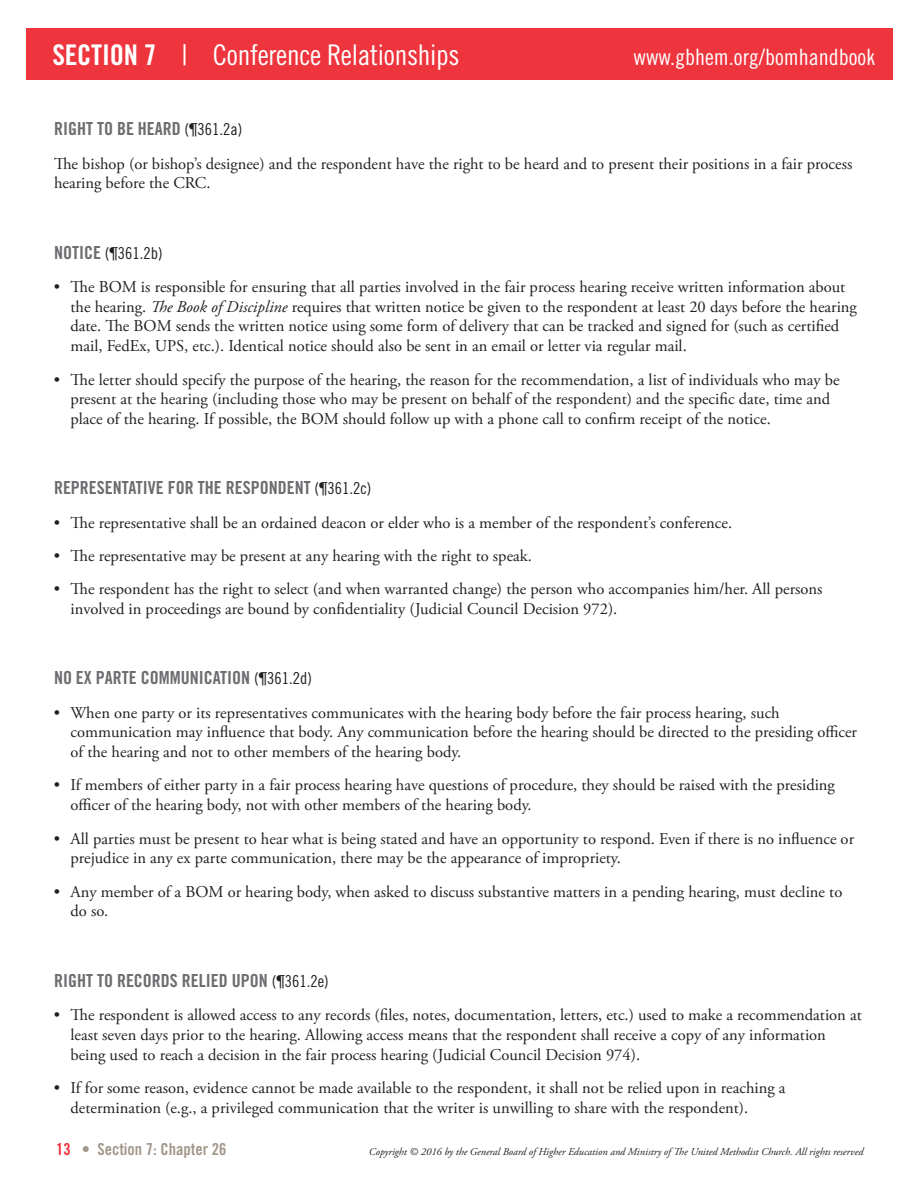
<style>
.page{position:relative;width:918px;height:1188px;background:#fff}
.page>*{position:absolute;margin:0;border:0;box-sizing:border-box;transform-origin:0 0}
.t1{font:28.5px "Trade Gothic Cond Eighteen";letter-spacing:-.01em;color:#fff}
.t2{font:22.5px "Trade Gothic Cond Eighteen";color:#fff}
.t3{font:18px "Trade Gothic Bold Cond Twenty";color:#6c6d70}
.t4{font:16.5px/19.8px "Adobe Garamond Pro";color:#231f20}
.t5{font:16.5px "Trade Gothic Bold Cond Twenty";color:#a2978b}
.t6{font:16.5px "Trade Gothic Cond Eighteen";color:#231f20}
.t7{font:italic 10.5px "Adobe Garamond Pro";color:#231f20}
.s1{font-family:"Trade Gothic Bold Cond Twenty"}
.s2{font-family:"Trade Gothic Cond Eighteen";font-size:16.5px;color:#231f20}
.s3{font-family:"Trade Gothic Bold Cond Twenty";font-size:18px;color:#6c6d70}
.s4{font-style:italic}
.s5{color:#ee343d}
</style>
<div class="page">
<div style="left:26px;top:28px;width:866px;height:52px;background:#ee343d"></div>
<h1 class="t1" style="left:53px;top:38px;width:409px"><span class="s1">SECTION 7</span> | Conference Relationships</h1>
<h2 class="t2" style="left:634px;top:43px;width:243px">www.gbhem.org/bomhandbook</h2>
<p class="t3" style="left:54px;top:118px;width:190px">RIGHT TO BE HEARD <span class="s2">(¶361.2a)</span></p>
<p class="t4" style="left:54px;top:154px;width:800px">The bishop (or bishop’s designee) and the respondent have the right to be heard and to present their positions in a fair process hearing before the CRC.</p>
<p class="t6" style="left:54px;top:243px;width:110px"><span class="s3">NOTICE</span> (¶361.2b)</p>
<p class="t4" style="left:70px;top:277px;width:788px;text-indent:-16px">• The BOM is responsible for ensuring that all parties involved in the fair process hearing receive written information about the hearing. <span class="s4">The Book of Discipline</span> requires that written notice be given to the respondent at least 20 days before the hearing date. The BOM sends the written notice using some form of delivery that can be tracked and signed for (such as certified mail, FedEx, UPS, etc.). Identical notice should also be sent in an email or letter via regular mail.</p>
<p class="t4" style="left:70px;top:370px;width:771px;text-indent:-16px">• The letter should specify the purpose of the hearing, the reason for the recommendation, a list of individuals who may be present at the hearing (including those who may be present on behalf of the respondent) and the specific date, time and place of the hearing. If possible, the BOM should follow up with a phone call to confirm receipt of the notice.</p>
<p class="t3" style="left:54px;top:477px;width:319px">REPRESENTATIVE FOR THE RESPONDENT <span class="s2">(¶361.2c)</span></p>
<p class="t4" style="left:54px;top:513px;width:680px">• The representative shall be an ordained deacon or elder who is a member of the respondent’s conference.</p>
<p class="t4" style="left:54px;top:546px;width:479px">• The representative may be present at any hearing with the right to speak.</p>
<p class="t4" style="left:70px;top:580px;width:754px;text-indent:-16px">• The respondent has the right to select (and when warranted change) the person who accompanies him/her. All persons involved in proceedings are bound by confidentiality (Judicial Council Decision 972).</p>
<p class="t3" style="left:54px;top:667px;width:260px">NO EX PARTE COMMUNICATION <span class="s2">(¶361.2d)</span></p>
<p class="t4" style="left:70px;top:703px;width:788px;text-indent:-16px">• When one party or its representatives communicates with the hearing body before the fair process hearing, such communication may influence that body. Any communication before the hearing should be directed to the presiding officer of the hearing and not to other members of the hearing body.</p>
<p class="t4" style="left:70px;top:776px;width:766px;text-indent:-16px">• If members of either party in a fair process hearing have questions of procedure, they should be raised with the presiding officer of the hearing body, not with other members of the hearing body.</p>
<p class="t4" style="left:70px;top:829px;width:785px;text-indent:-16px">• All parties must be present to hear what is being stated and have an opportunity to respond. Even if there is no influence or prejudice in any ex parte communication, there may be the appearance of impropriety.</p>
<p class="t4" style="left:70px;top:882px;width:773px;text-indent:-16px">• Any member of a BOM or hearing body, when asked to discuss substantive matters in a pending hearing, must decline to do so.</p>
<p class="t3" style="left:54px;top:969px;width:276px">RIGHT TO RECORDS RELIED UPON <span class="s2">(¶361.2e)</span></p>
<p class="t4" style="left:70px;top:1005px;width:793px;text-indent:-16px">• The respondent is allowed access to any records (files, notes, documentation, letters, etc.) used to make a recommendation at least seven days prior to the hearing. Allowing access means that the respondent shall receive a copy of any information being used to reach a decision in the fair process hearing (Judicial Council Decision 974).</p>
<p class="t4" style="left:70px;top:1078px;width:717px;text-indent:-16px">• If for some reason, evidence cannot be made available to the respondent, it shall not be relied upon in reaching a determination (e.g., a privileged communication that the writer is unwilling to share with the respondent).</p>
<p class="t5" style="left:56px;top:1139px;width:172px"><span class="s5">13</span> • Section 7: Chapter 26</p>
<p class="t7" style="left:369px;top:1145px;width:496px">Copyright © 2016 by the General Board of Higher Education and Ministry of The United Methodist Church. All rights reserved</p>
</div>
